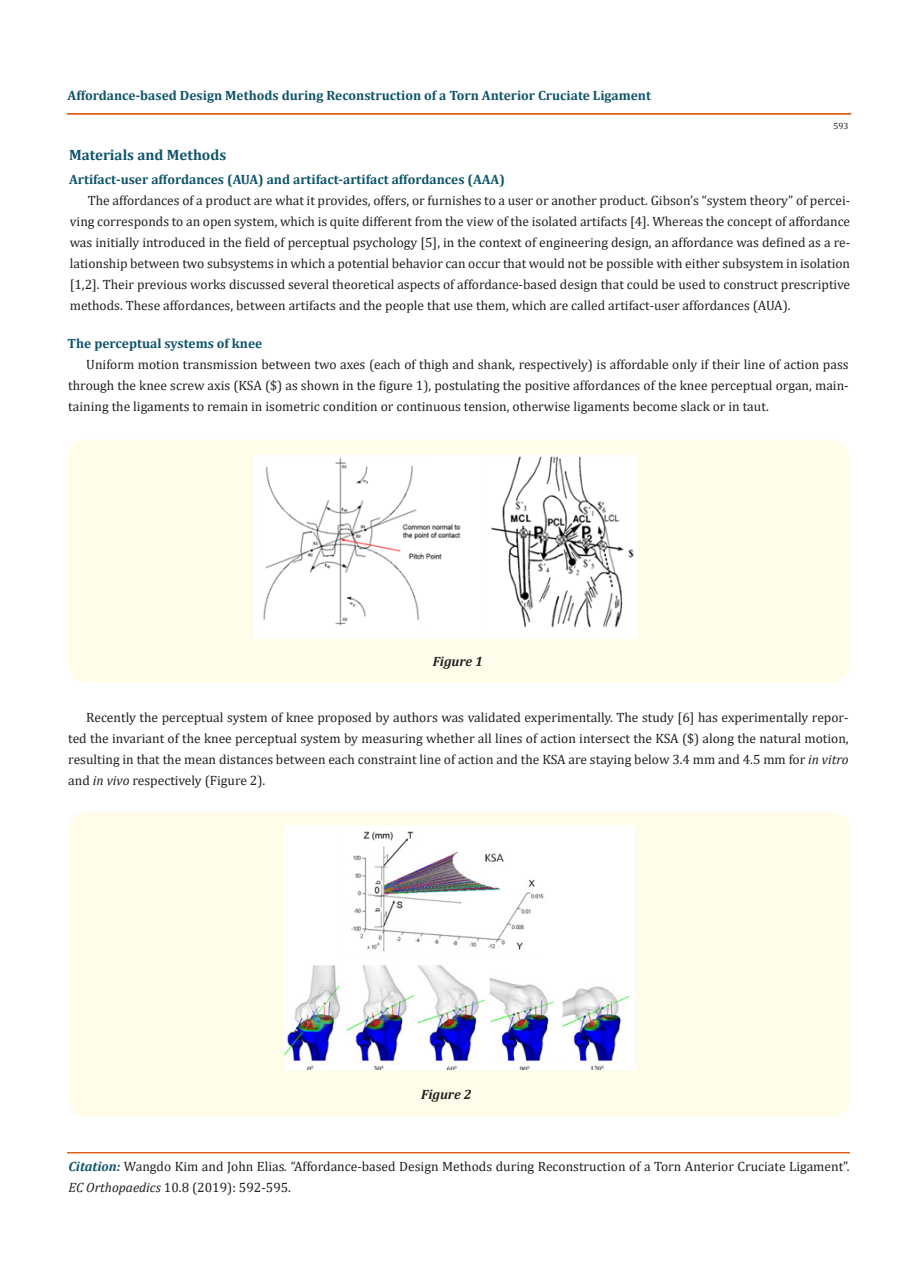
<style>
.page{position:relative;width:917px;height:1262px;background:#fff}
.page>*{position:absolute;margin:0;border:0;box-sizing:border-box;transform-origin:0 0}
.t1{font:700 15px "Cambria";color:#0e546a}
.t2{font:13.5px/21px "Cambria";color:#231f20;text-align:justify}
.t3{font:700 13.5px "Cambria";color:#0e546a}
.t4{font:italic 700 13.5px "Cambria";color:#231f20}
.t5{font:9px "Cambria";color:#231f20}
.s1{font-style:italic}
.s2{font-weight:700;font-style:italic;color:#0e546a}
</style>
<div class="page">
<hr style="left:68px;top:114px;width:782px;height:1px;background:#e05d1a">
<div style="left:67px;top:113px;width:783px;height:1px;border:1px solid #e05d1a"></div>
<div style="left:67px;top:1152px;width:782px;height:1px;border:1px solid #e05d1a"></div>
<div style="left:68px;top:439px;width:781px;height:243px;background:#fffde9;border-radius:18px"></div>
<img style="left:255px;top:455px;width:383px;height:183px">
<div style="left:68px;top:812px;width:782px;height:304px;background:#fffde9;border-radius:18px"></div>
<img style="left:285px;top:825px;width:349px;height:244px">
<p class="t3" style="left:68px;top:85px;width:585px">Affordance-based Design Methods during Reconstruction of a Torn Anterior Cruciate Ligament</p>
<p class="t5" style="left:833px;top:121px;width:16px">593</p>
<p class="t1" style="left:69px;top:144px;width:159px">Materials and Methods</p>
<p class="t3" style="left:69px;top:170px;width:437px">Artifact-user affordances (AUA) and artifact-artifact affordances (AAA)</p>
<p class="t2" style="left:70px;top:190px;width:782px;text-indent:18px">The affordances of a product are what it provides, offers, or furnishes to a user or another product. Gibson’s “system theory” of percei&shy;ving corresponds to an open system, which is quite different from the view of the isolated artifacts [4]. Whereas the concept of affordance was initially introduced in the field of perceptual psychology [5], in the context of engineering design, an affordance was defined as a re&shy;lationship between two subsystems in which a potential behavior can occur that would not be possible with either subsystem in isolation [1,2]. Their previous works discussed several theoretical aspects of affordance-based design that could be used to construct prescriptive methods. These affordances, between artifacts and the people that use them, which are called artifact-user affordances (AUA).</p>
<p class="t3" style="left:68px;top:334px;width:196px">The perceptual systems of knee</p>
<p class="t2" style="left:68px;top:353px;width:782px;text-indent:18px">Uniform motion transmission between two axes (each of thigh and shank, respectively) is affordable only if their line of action pass through the knee screw axis (KSA ($) as shown in the figure 1), postulating the positive affordances of the knee perceptual organ, main&shy;taining the ligaments to remain in isometric condition or continuous tension, otherwise ligaments become slack or in taut.</p>
<p class="t4" style="left:432px;top:651px;width:52px">Figure 1</p>
<p class="t2" style="left:68px;top:706px;width:782px;text-indent:18px">Recently the perceptual system of knee proposed by authors was validated experimentally. The study [6] has experimentally repor&shy;ted the invariant of the knee perceptual system by measuring whether all lines of action intersect the KSA ($) along the natural motion, resulting in that the mean distances between each constraint line of action and the KSA are staying below 3.4 mm and 4.5 mm for <span class="s1">in vitro </span>and <span class="s1">in vivo</span> respectively (Figure 2).</p>
<p class="t4" style="left:421px;top:1085px;width:52px">Figure 2</p>
<p class="t2" style="left:68px;top:1155px;width:782px"><span class="s2">Citation:</span> Wangdo Kim and John Elias<span class="s1">.</span> “Affordance-based Design Methods during Reconstruction of a Torn Anterior Cruciate Ligament”.<br><span class="s1">EC Orthopaedics</span> 10.8 (2019): 592-595.</p>
</div>
